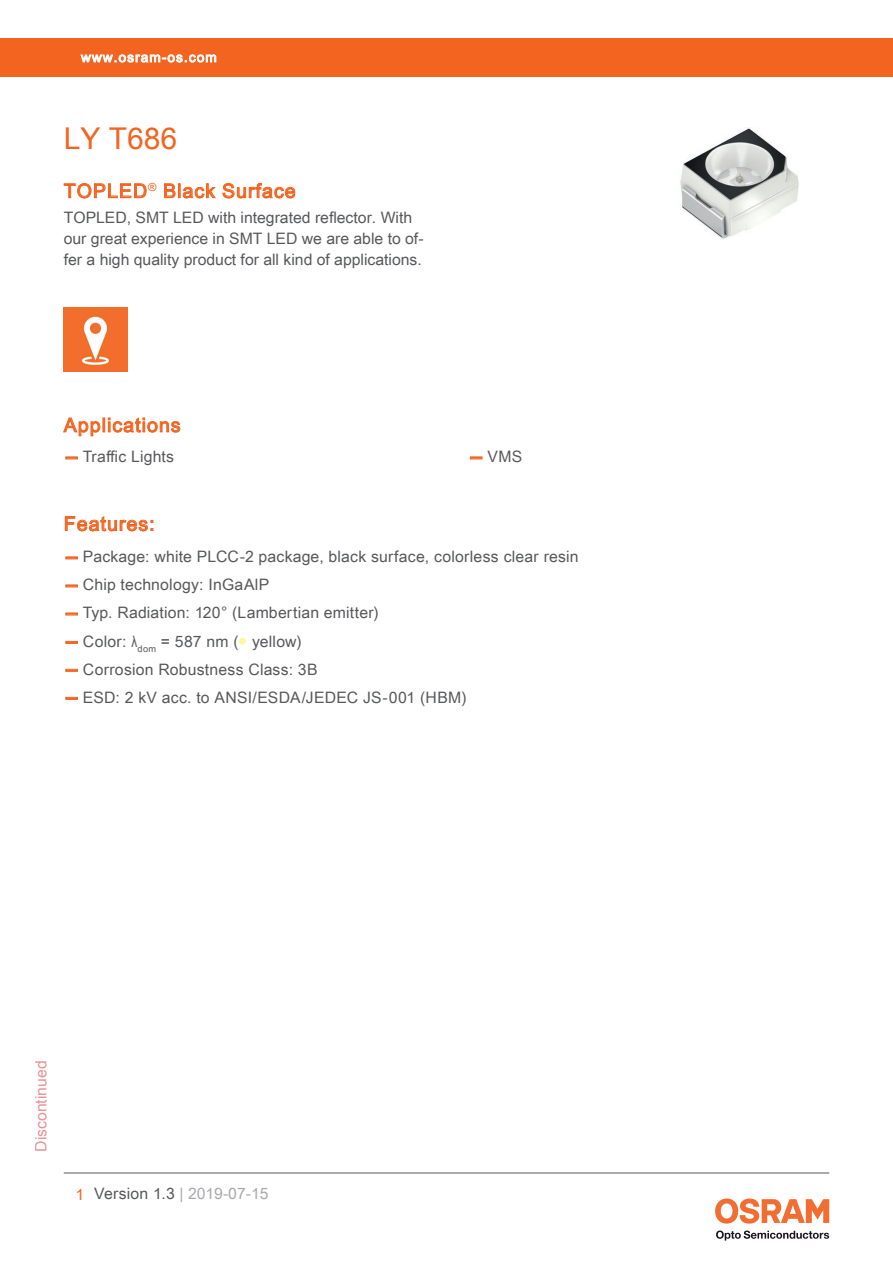
<style>
.page{position:relative;width:893px;height:1263px;background:#fff}
.page>*{position:absolute;margin:0;border:0;box-sizing:border-box;transform-origin:0 0}
.t1{font:30px "Arial Unicode MS";color:#f36421}
.t2{font:19.5px "Arial Unicode MS";letter-spacing:.055em;color:#f36421}
.t3{font:15.75px/21px "Arial Unicode MS";letter-spacing:.01em;color:#57585a}
.t4{font:15.75px "Arial Unicode MS";color:#a8a9ad}
.t5{font:15.75px "Arial Unicode MS";color:#d1232a}
.t6{font:13.5px "Arial Unicode MS";letter-spacing:.085em;color:#fff}
.s1{font-family:"Helvetica Neue LT Pro";font-weight:700;color:#f36421}
.s2{font-family:"Arial"}
.s3{color:#fff79a}
.s4{color:#f36421}
.s5{color:#57585a}
</style>
<div class="page">
<hr style="left:64px;top:1173px;width:765px;height:1px;background:#57585a">
<svg style="left:716px;top:1230px;width:113px;height:10px"></svg>
<svg style="left:715px;top:1198px;width:114px;height:25px"></svg>
<div style="left:0;top:38px;width:893px;height:39px;background:#f36421"></div>
<svg style="left:80px;top:54px;width:137px;height:9px"></svg>
<svg style="left:63px;top:417px;width:118px;height:20px"></svg>
<img style="left:680px;top:128px;width:119px;height:111px">
<svg style="left:63px;top:183px;width:84px;height:16px"></svg>
<svg style="left:164px;top:183px;width:12px;height:15px"></svg>
<div style="left:178px;top:183px;width:3px;height:15px;border:1px solid #f36421"></div>
<svg style="left:182px;top:183px;width:114px;height:16px"></svg>
<img style="left:64px;top:308px;width:63px;height:63px">
<svg style="left:66px;top:457px;width:11px;height:2px"></svg>
<svg style="left:470px;top:457px;width:12px;height:2px"></svg>
<svg style="left:65px;top:516px;width:88px;height:16px"></svg>
<svg style="left:66px;top:557px;width:11px;height:2px"></svg>
<svg style="left:66px;top:585px;width:11px;height:2px"></svg>
<svg style="left:66px;top:613px;width:11px;height:2px"></svg>
<svg style="left:66px;top:641px;width:11px;height:2px"></svg>
<svg style="left:66px;top:669px;width:11px;height:2px"></svg>
<svg style="left:66px;top:697px;width:11px;height:2px"></svg>
<p class="t6" style="left:81px;top:47px;width:137px">www.osram-os.com</p>
<h1 class="t1" style="left:64px;top:117px;width:115px">LY T686</h1>
<p class="t2" style="left:64px;top:177px;width:233px">TOPLED<sup>®</sup> Black Surface</p>
<p class="t3" style="left:64px;top:207px;width:361px">TOPLED, SMT LED with integrated reflector. With our great experience in SMT LED we are able to of&shy;fer a high quality product for all kind of applications.</p>
<p class="t2" style="left:64px;top:411px;width:118px">Applications</p>
<p class="t3" style="left:64px;top:446px;width:112px"><span class="s1">—</span> Traffic Lights</p>
<p class="t3" style="left:468px;top:446px;width:56px"><span class="s1">—</span> VMS</p>
<p class="t2" style="left:64px;top:509px;width:92px">Features:</p>
<p class="t3" style="left:64px;top:546px;width:516px"><span class="s1">—</span> Package: white PLCC-2 package, black surface, colorless clear resin</p>
<p class="t3" style="left:64px;top:574px;width:207px"><span class="s1">—</span> Chip technology: InGaAlP</p>
<p class="t3" style="left:64px;top:602px;width:317px"><span class="s1">—</span> Typ. Radiation: 120° (Lambertian emitter)</p>
<p class="t3" style="left:64px;top:630px;width:239px"><span class="s1">—</span> Color: <span class="s2">λ</span><sub>dom</sub> = 587 nm (<span class="s3">●</span> yellow)</p>
<p class="t3" style="left:64px;top:658px;width:255px"><span class="s1">—</span> Corrosion Robustness Class: 3B</p>
<p class="t3" style="left:64px;top:686px;width:404px"><span class="s1">—</span> ESD: 2 kV acc. to ANSI/ESDA/JEDEC JS-001 (HBM)</p>
<p class="t5" style="left:29px;top:1152px;width:93px;rotate:-90deg">Discontinued</p>
<p class="t4" style="left:76px;top:1182px;width:194px"><span class="s4">1</span> <span class="s5">Version 1.3</span> | 2019-07-15</p>
</div>
